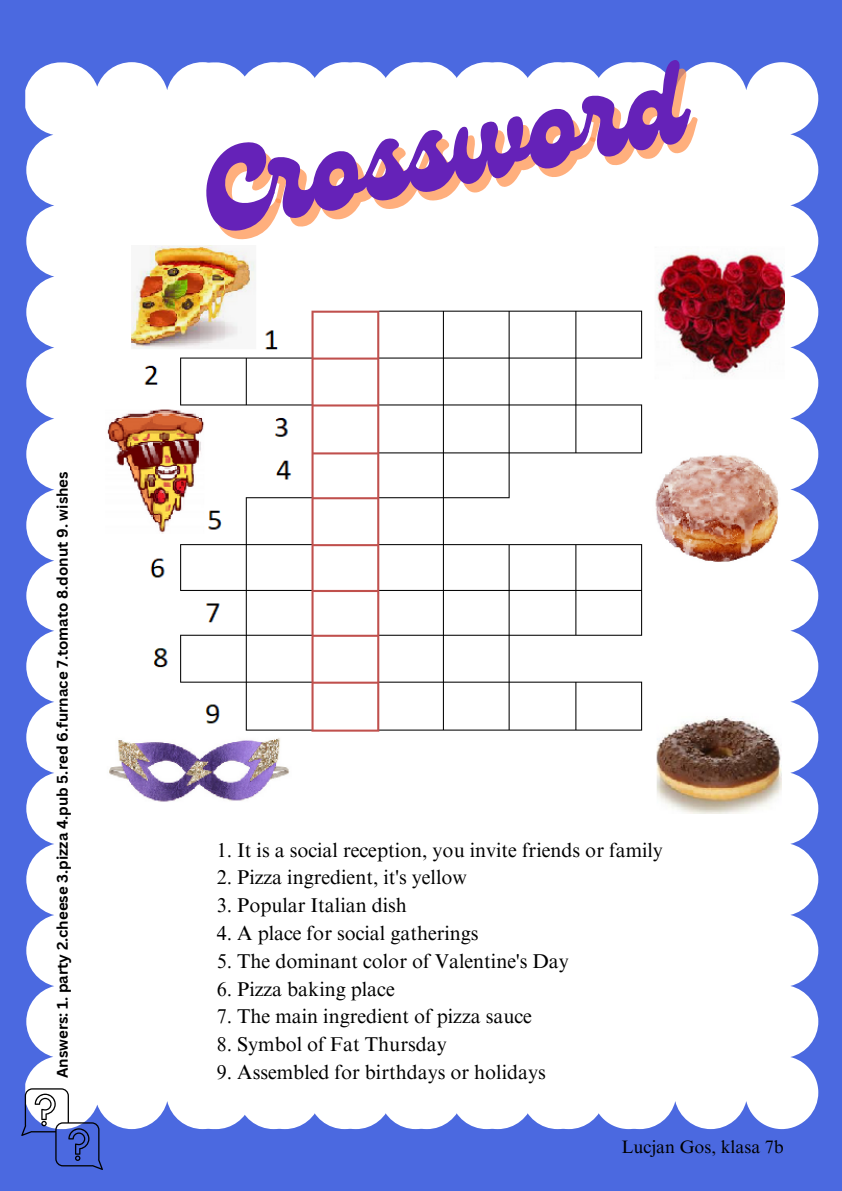
<style>
.page{position:relative;width:842px;height:1191px;background:#fff}
.page>*{position:absolute;margin:0;border:0;box-sizing:border-box;transform-origin:0 0}
.t1{font:114.5px "Genty";color:#6522b8}
.t2{font:20px "Times NRMT Pro";color:#000}
.t3{font:18px "Times NRMT Pro";color:#000}
.t4{font:700 15px "Canva Sans";color:#000}
</style>
<div class="page">
<div style="left:0;top:0;width:842px;height:1190px;background:#4b69e0"></div>
<svg style="left:25px;top:62px;width:153px;height:1066px;background:#eff2fc"></svg>
<div style="left:178px;top:62px;width:640px;height:1066px;background:#fff"></div>
<img style="left:106px;top:245px;width:678px;height:568px">
<svg style="left:21px;top:1088px;width:82px;height:81px"></svg>
<p class="t4" style="left:52px;top:1078px;width:608px;rotate:-90deg">Answers: 1. party 2.cheese 3.pizza 4.pub 5.red 6.furnace 7.tomato 8.donut 9. wishes</p>
<h2 class="t1" style="left:189px;top:130px;width:489px;rotate:-11deg">Crossword</h2>
<p class="t2" style="left:217px;top:842px;width:448px">1. It is a social reception, you invite friends or family</p>
<p class="t2" style="left:217px;top:870px;width:251px">2. Pizza ingredient, it's yellow</p>
<p class="t2" style="left:217px;top:897px;width:192px">3. Popular Italian dish</p>
<p class="t2" style="left:217px;top:925px;width:263px">4. A place for social gatherings</p>
<p class="t2" style="left:217px;top:953px;width:353px">5. The dominant color of Valentine's Day</p>
<p class="t2" style="left:217px;top:981px;width:179px">6. Pizza baking place</p>
<p class="t2" style="left:217px;top:1008px;width:317px">7. The main ingredient of pizza sauce</p>
<p class="t2" style="left:217px;top:1036px;width:231px">8. Symbol of Fat Thursday</p>
<p class="t2" style="left:217px;top:1064px;width:330px">9. Assembled for birthdays or holidays</p>
<p class="t3" style="left:622px;top:1140px;width:164px">Lucjan Gos, klasa 7b</p>
</div>
